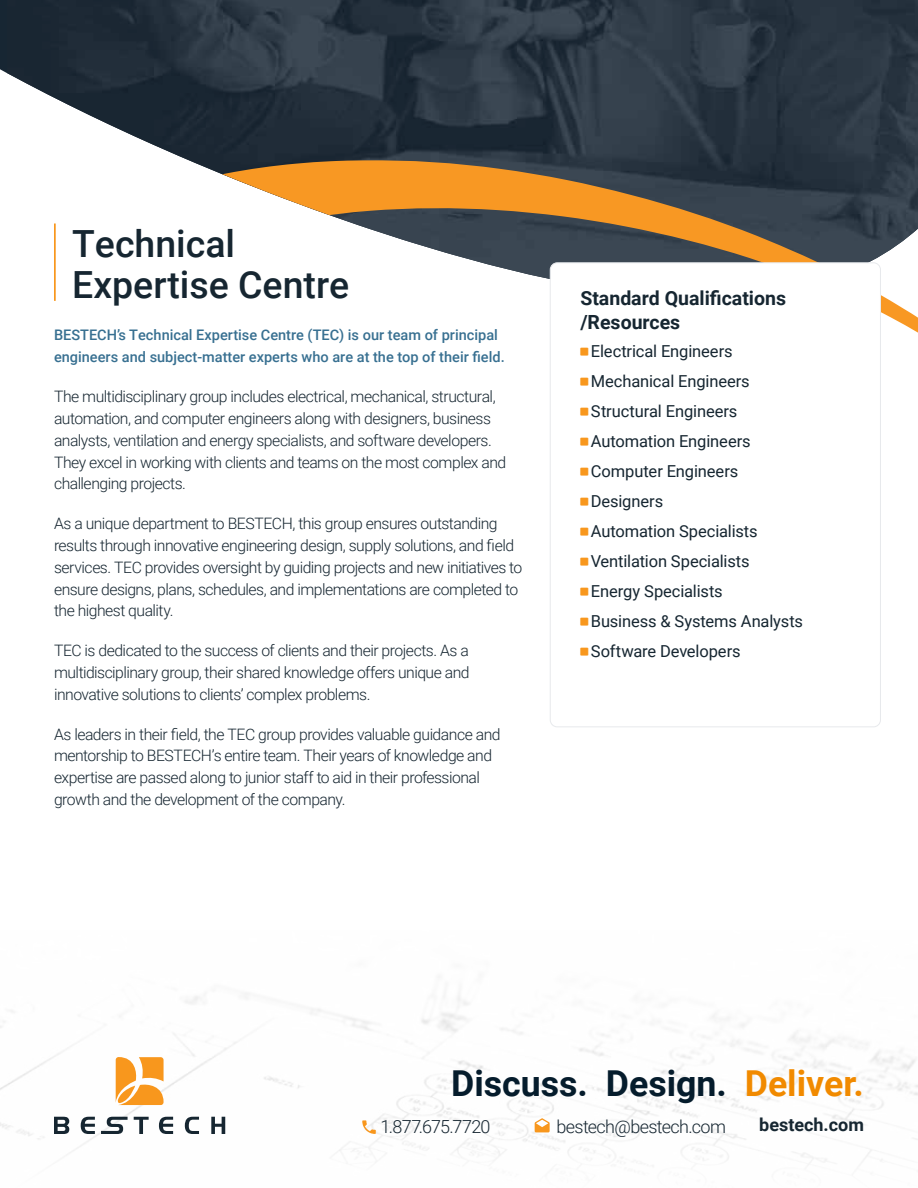
<style>
.page{position:relative;width:918px;height:1188px;background:#fff}
.page>*{position:absolute;margin:0;border:0;box-sizing:border-box;transform-origin:0 0}
.t1{font:500 37.5px/41.1px "Roboto";color:#162631}
.t2{font:700 35.7px "Roboto";color:#051c2c}
.t3{font:700 19.5px/24px "Roboto";color:#162631}
.t4{font:300 18px "Roboto";letter-spacing:-.035em;color:#162631}
.t5{font:700 18px "Roboto";color:#162631}
.t6{font:16.5px/30px "Roboto";letter-spacing:-.005em;color:#162631}
.t7{font:300 15.75px/21.8px "Roboto";letter-spacing:-.03em;color:#162631}
.t8{font:500 14.55px/21.8px "Roboto";color:#387091}
.s1{color:#f18a00}
</style>
<div class="page">
<svg style="left:881px;top:306px;width:37px;height:27px"></svg>
<img style="left:7px;top:0;width:911px;height:224px">
<svg style="left:189px;top:160px;width:729px;height:145px"></svg>
<hr style="left:54px;top:224px;width:2px;height:77px;background:#f8971d">
<div style="left:550px;top:263px;width:330px;height:464px;background:#fff;border-radius:7px"></div>
<div style="left:550px;top:262px;width:331px;height:465px;border:1px solid #e7e9ec;border-radius:7px"></div>
<img style="left:0;top:993px;width:918px;height:172px">
<svg style="left:54px;top:1117px;width:15px;height:17px"></svg>
<svg style="left:81px;top:1117px;width:14px;height:17px"></svg>
<svg style="left:101px;top:1117px;width:27px;height:17px"></svg>
<svg style="left:134px;top:1117px;width:15px;height:17px"></svg>
<svg style="left:159px;top:1117px;width:14px;height:17px"></svg>
<svg style="left:185px;top:1117px;width:14px;height:17px"></svg>
<svg style="left:211px;top:1117px;width:14px;height:17px"></svg>
<svg style="left:116px;top:1057px;width:48px;height:48px"></svg>
<svg style="left:535px;top:1118px;width:15px;height:14px"></svg>
<svg style="left:362px;top:1120px;width:14px;height:14px"></svg>
<h1 class="t1" style="left:72px;top:221px;width:279px">Technical<br>Expertise Centre</h1>
<p class="t8" style="left:54px;top:324px;width:452px">BESTECH’s Technical Expertise Centre (TEC) is our team of principal engineers and subject-matter experts who are at the top of their field.</p>
<p class="t7" style="left:54px;top:385px;width:454px">The multidisciplinary group includes electrical, mechanical, structural, automation, and computer engineers along with designers, business analysts, ventilation and energy specialists, and software developers.<br>They excel in working with clients and teams on the most complex and challenging projects.</p>
<p class="t7" style="left:54px;top:512px;width:470px">As a unique department to BESTECH, this group ensures outstanding results through innovative engineering design, supply solutions, and field services. TEC provides oversight by guiding projects and new initiatives to ensure designs, plans, schedules, and implementations are completed to the highest quality.</p>
<p class="t7" style="left:54px;top:639px;width:417px;text-align:justify">TEC is dedicated to the success of clients and their projects. As a multidisciplinary group, their shared knowledge offers unique and innovative solutions to clients’ complex problems.</p>
<p class="t7" style="left:54px;top:723px;width:448px">As leaders in their field, the TEC group provides valuable guidance and mentorship to BESTECH’s entire team. Their years of knowledge and expertise are passed along to junior staff to aid in their professional growth and the development of the company.</p>
<p class="t3" style="left:580px;top:285px;width:207px">Standard Qualifications /Resources</p>
<p class="t6" style="left:591px;top:336px;width:214px">Electrical Engineers<br>Mechanical Engineers<br>Structural Engineers<br>Automation Engineers<br>Computer Engineers<br>Designers<br>Automation Specialists<br>Ventilation Specialists<br>Energy Specialists<br>Business &amp; Systems Analysts<br>Software Developers</p>
<h2 class="t2" style="left:451px;top:1058px;width:414px">Discuss. Design. <span class="s1">Deliver.</span></h2>
<p class="t4" style="left:381px;top:1114px;width:111px">1.877.675.7720</p>
<p class="t4" style="left:557px;top:1114px;width:171px">bestech@bestech.com</p>
<p class="t5" style="left:759px;top:1112px;width:106px">bestech.com</p>
</div>
